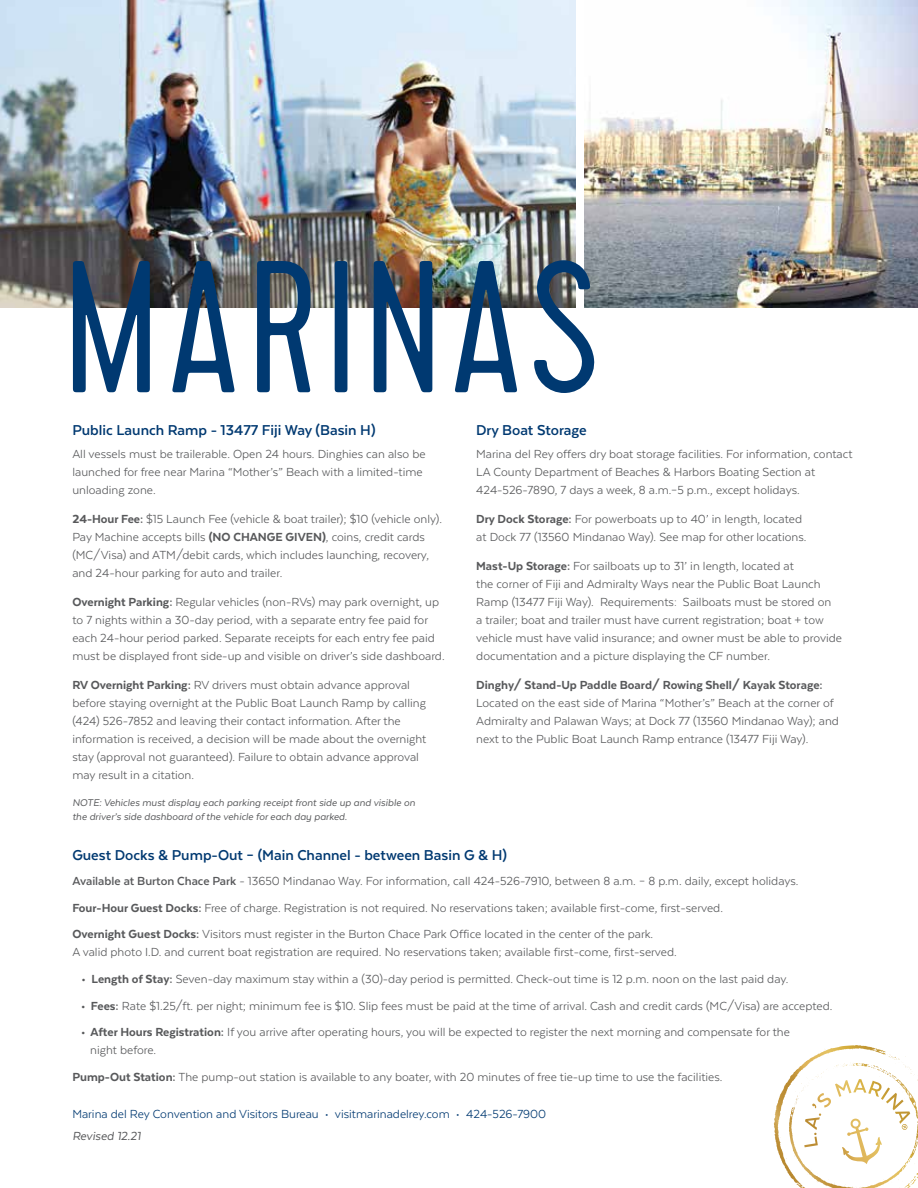
<style>
.page{position:relative;width:918px;height:1188px;background:#fff}
.page>*{position:absolute;margin:0;border:0;box-sizing:border-box;transform-origin:0 0}
.t1{font:300 187.5px "Cervo";letter-spacing:.03em;color:#003971}
.t2{font:700 16.5px "Texta";color:#003971}
.t3{font:13.5px/18px "Texta";color:#58595b}
.t4{font:13.5px "Texta";color:#003971}
.t5{font:800 13.5px "Texta";color:#58595b}
.t6{font:italic 13.5px "Texta";color:#58595b}
.t7{font:italic 11.25px/13.5px "Texta";color:#58595b}
.s1{font-weight:800}
.s2{font-weight:700}
</style>
<div class="page">
<img style="left:0;top:0;width:576px;height:308px">
<img style="left:584px;top:0;width:334px;height:308px">
<svg style="left:784px;top:1045px;width:70px;height:44px"></svg>
<h1 class="t1" style="left:63px;top:224px;width:539px">MARINAS</h1>
<p class="t2" style="left:72px;top:422px;width:305px">Public Launch Ramp - 13477 Fiji Way (Basin H)</p>
<p class="t3" style="left:72px;top:445px;width:355px">All vessels must be trailerable. Open 24 hours. Dinghies can also be launched for free near Marina “Mother’s” Beach with a limited-time unloading zone.</p>
<p class="t3" style="left:72px;top:510px;width:371px"><span class="s1">24-Hour Fee:</span> $15 Launch Fee (vehicle &amp; boat trailer); $10 (vehicle only).<br>Pay Machine accepts bills <span class="s1">(NO CHANGE GIVEN)</span>, coins, credit cards (MC/Visa) and ATM/debit cards, which includes launching, recovery, and 24-hour parking for auto and trailer.</p>
<p class="t3" style="left:72px;top:593px;width:374px"><span class="s1">Overnight Parking:</span> Regular vehicles (non-RVs) may park overnight, up to 7 nights within a 30-day period, with a separate entry fee paid for each 24-hour period parked. Separate receipts for each entry fee paid must be displayed front side-up and visible on driver’s side dashboard.</p>
<p class="t3" style="left:72px;top:676px;width:355px"><span class="s1">RV Overnight Parking:</span> RV drivers must obtain advance approval before staying overnight at the Public Boat Launch Ramp by calling (424) 526-7852 and leaving their contact information. After the information is received, a decision will be made about the overnight stay (approval not guaranteed). Failure to obtain advance approval may result in a citation.</p>
<p class="t7" style="left:72px;top:796px;width:344px">NOTE: Vehicles must display each parking receipt front side up and visible on the driver’s side dashboard of the vehicle for each day parked.</p>
<p class="t2" style="left:72px;top:847px;width:436px">Guest Docks &amp; Pump-Out – (Main Channel - between Basin G &amp; H)</p>
<p class="t3" style="left:72px;top:868px;width:728px;line-height:26.7px"><span class="s2">Available at Burton Chace Park</span> - 13650 Mindanao Way. For information, call 424-526-7910, between 8 a.m. – 8 p.m. daily, except holidays.<br><span class="s1">Four-Hour Guest Docks:</span> Free of charge. Registration is not required. No reservations taken; available first-come, first-served.<br><span class="s1">Overnight Guest Docks:</span> Visitors must register in the Burton Chace Park Office located in the center of the park.</p>
<p class="t3" style="left:72px;top:943px;width:606px">A valid photo I.D. and current boat registration are required. No reservations taken; available first-come, first-served.</p>
<p class="t3" style="left:82px;top:970px;width:709px"><span class="s1">• Length of Stay:</span> Seven-day maximum stay within a (30)-day period is permitted. Check-out time is 12 p.m. noon on the last paid day.</p>
<p class="t3" style="left:81px;top:996px;width:753px"><span class="s1">• Fees:</span> Rate $1.25/ft. per night; minimum fee is $10. Slip fees must be paid at the time of arrival. Cash and credit cards (MC/Visa) are accepted.</p>
<p class="t3" style="left:90px;top:1023px;width:701px;text-indent:-9px"><span class="s1">• After Hours Registration:</span> If you arrive after operating hours, you will be expected to register the next morning and compensate for the night before.</p>
<p class="t3" style="left:72px;top:1068px;width:652px"><span class="s1">Pump-Out Station:</span> The pump-out station is available to any boater, with 20 minutes of free tie-up time to use the facilities.</p>
<p class="t2" style="left:476px;top:422px;width:112px">Dry Boat Storage</p>
<p class="t3" style="left:476px;top:445px;width:378px">Marina del Rey offers dry boat storage facilities. For information, contact<br>LA County Department of Beaches &amp; Harbors Boating Section at<br>424-526-7890, 7 days a week, 8 a.m.–5 p.m., except holidays.</p>
<p class="t3" style="left:476px;top:510px;width:332px"><span class="s1">Dry Dock Storage:</span> For powerboats up to 40’ in length, located at Dock 77 (13560 Mindanao Way). See map for other locations.</p>
<p class="t3" style="left:476px;top:557px;width:367px"><span class="s1">Mast-Up Storage:</span> For sailboats up to 31’ in length, located at<br>the corner of Fiji and Admiralty Ways near the Public Boat Launch Ramp (13477 Fiji Way). Requirements: Sailboats must be stored on<br>a trailer; boat and trailer must have current registration; boat + tow vehicle must have valid insurance; and owner must be able to provide documentation and a picture displaying the CF number.</p>
<p class="t5" style="left:476px;top:678px;width:348px">Dinghy/ Stand-Up Paddle Board/ Rowing Shell/ Kayak Storage:</p>
<p class="t3" style="left:476px;top:694px;width:364px">Located on the east side of Marina “Mother’s” Beach at the corner of<br>Admiralty and Palawan Ways; at Dock 77 (13560 Mindanao Way); and next to the Public Boat Launch Ramp entrance (13477 Fiji Way).</p>
<p class="t4" style="left:72px;top:1107px;width:475px">Marina del Rey Convention and Visitors Bureau • visitmarinadelrey.com • 424-526-7900</p>
<p class="t6" style="left:72px;top:1129px;width:70px">Revised 12.21</p>
</div>
